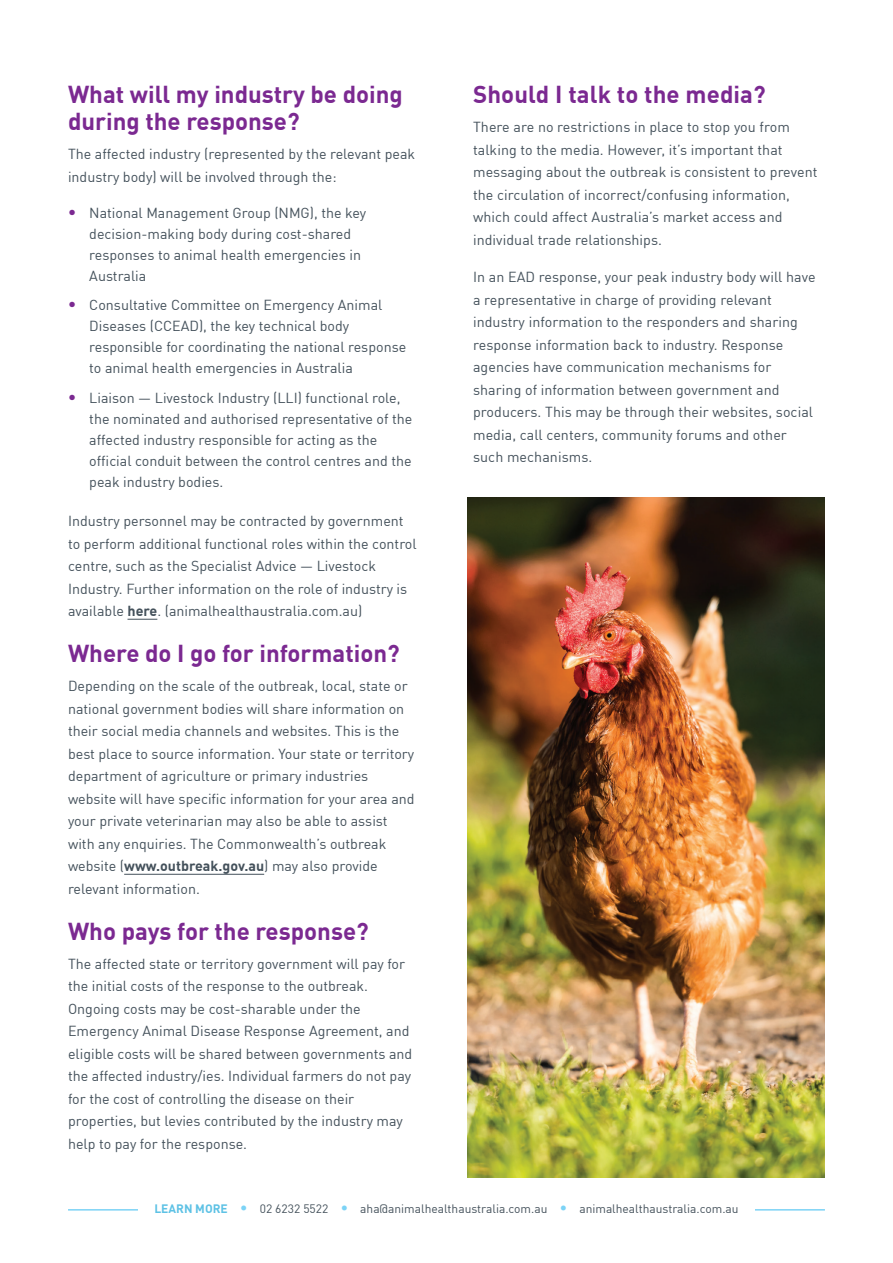
<style>
.page{position:relative;width:893px;height:1263px;background:#fff}
.page>*{position:absolute;margin:0;border:0;box-sizing:border-box;transform-origin:0 0}
.t1{font:700 24px/27px "DIN Offc Pro";color:#7b2991}
.t2{font:14.25px/22.5px "DIN Offc Pro";color:#44515b}
.t3{font:12px "DIN Offc Pro";color:#44515b}
.s1{font-weight:700;font-size:16.5px;color:#7b2991}
.s2{font-weight:700}
.s3{font-weight:700;color:#5ec2e5}
.s4{font-size:15px;color:#7cd3f6}
</style>
<div class="page">
<hr style="left:68px;top:1209px;width:757px;height:1px;background:#7cd3f6">
<div style="left:138px;top:1180px;width:617px;height:55px;background:#fff"></div>
<svg style="left:128px;top:619px;width:29px;height:1px"></svg>
<hr style="left:124px;top:874px;width:140px;height:1px;background:#44515b">
<img style="left:468px;top:497px;width:357px;height:681px">
<h1 class="t1" style="left:68px;top:78px;width:336px">What will my industry be doing during the response?</h1>
<p class="t2" style="left:68px;top:141px;width:349px">The affected industry (represented by the relevant peak industry body) will be involved through the:</p>
<p class="t2" style="left:89px;top:201px;width:278px;line-height:21px;text-indent:-21px"><span class="s1">•</span> National Management Group (NMG), the key decision-making body during cost-shared responses to animal health emergencies in Australia</p>
<p class="t2" style="left:89px;top:293px;width:318px;line-height:21px;text-indent:-21px"><span class="s1">•</span> Consultative Committee on Emergency Animal Diseases (CCEAD), the key technical body responsible for coordinating the national response to animal health emergencies in Australia</p>
<p class="t2" style="left:89px;top:386px;width:325px;line-height:21px;text-indent:-21px"><span class="s1">•</span> Liaison — Livestock Industry (LLI) functional role, the nominated and authorised representative of the affected industry responsible for acting as the official conduit between the control centres and the peak industry bodies.</p>
<p class="t2" style="left:68px;top:508px;width:350px">Industry personnel may be contracted by government to perform additional functional roles within the control centre, such as the Specialist Advice — Livestock Industry. Further information on the role of industry is available <span class="s2">here</span>. (animalhealthaustralia.com.au)</p>
<h1 class="t1" style="left:68px;top:637px;width:333px">Where do I go for information?</h1>
<p class="t2" style="left:68px;top:673px;width:348px">Depending on the scale of the outbreak, local, state or national government bodies will share information on their social media channels and websites. This is the best place to source information. Your state or territory department of agriculture or primary industries website will have specific information for your area and your private veterinarian may also be able to assist with any enquiries. The Commonwealth’s outbreak website (<span class="s2">www.outbreak.gov.au</span>) may also provide relevant information.</p>
<h1 class="t1" style="left:68px;top:914px;width:302px">Who pays for the response?</h1>
<p class="t2" style="left:68px;top:951px;width:346px">The affected state or territory government will pay for the initial costs of the response to the outbreak.<br>Ongoing costs may be cost-sharable under the Emergency Animal Disease Response Agreement, and eligible costs will be shared between governments and the affected industry/ies. Individual farmers do not pay for the cost of controlling the disease on their properties, but levies contributed by the industry may help to pay for the response.</p>
<h1 class="t1" style="left:473px;top:78px;width:294px">Should I talk to the media?</h1>
<p class="t2" style="left:473px;top:114px;width:346px">There are no restrictions in place to stop you from talking to the media. However, it’s important that messaging about the outbreak is consistent to prevent the circulation of incorrect/confusing information, which could affect Australia’s market access and individual trade relationships.</p>
<p class="t2" style="left:473px;top:264px;width:344px">In an EAD response, your peak industry body will have a representative in charge of providing relevant industry information to the responders and sharing response information back to industry. Response agencies have communication mechanisms for sharing of information between government and producers. This may be through their websites, social media, call centers, community forums and other such mechanisms.</p>
<p class="t3" style="left:154px;top:1200px;width:586px"><span class="s3">LEARN MORE</span> <span class="s4">•</span> 02 6232 5522 <span class="s4">•</span> aha@animalhealthaustralia.com.au <span class="s4">•</span> animalhealthaustralia.com.au</p>
</div>
